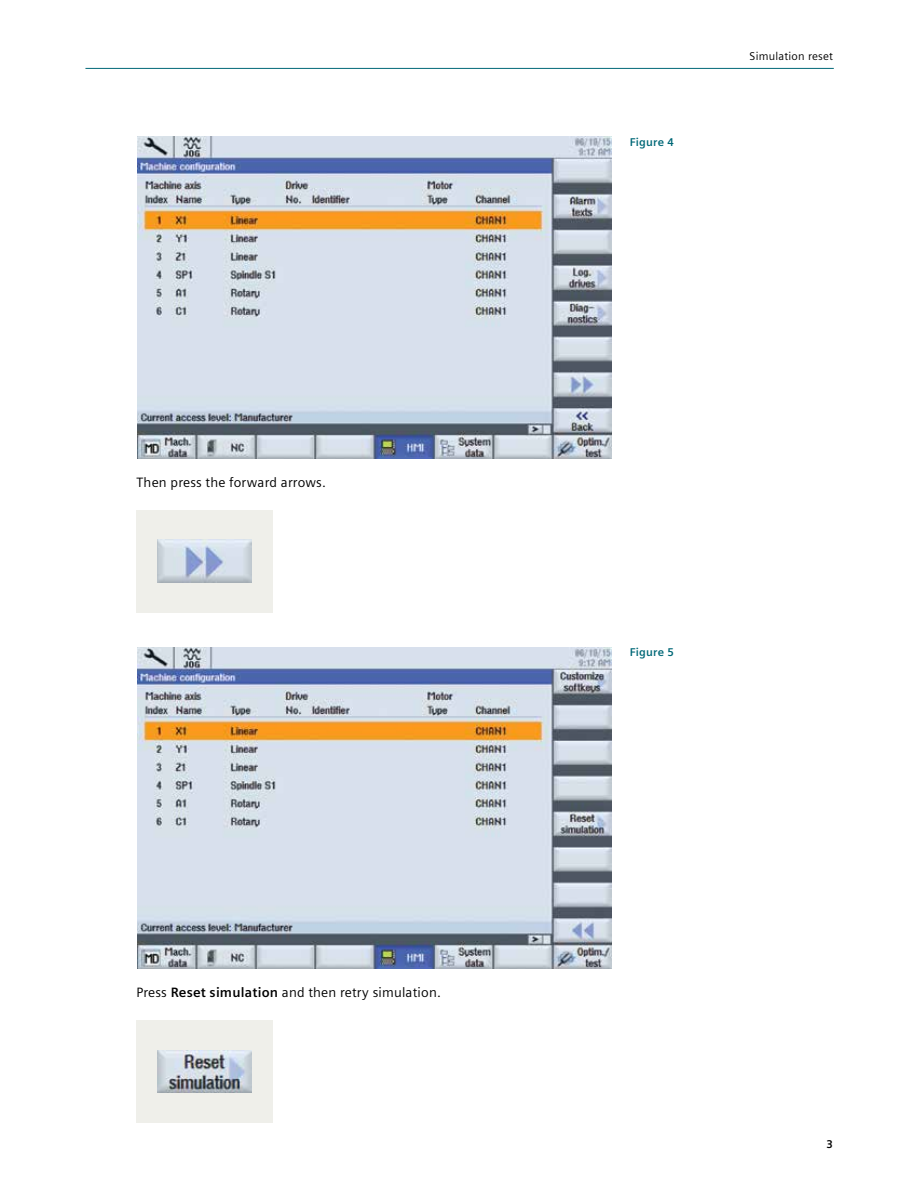
<style>
.page{position:relative;width:918px;height:1188px;background:#fff}
.page>*{position:absolute;margin:0;border:0;box-sizing:border-box;transform-origin:0 0}
.t1{font:13.5px "Siemens Sans";letter-spacing:.015em;color:#000}
.t2{font:11.25px "Siemens Sans";letter-spacing:.02em;color:#000}
.t3{font:700 11.25px "Siemens Sans";letter-spacing:.02em;color:#006877}
.t4{font:700 11.25px "Siemens Sans";color:#000}
.s1{font-weight:700}
</style>
<div class="page">
<img style="left:137px;top:137px;width:475px;height:321px">
<img style="left:137px;top:647px;width:475px;height:322px">
<hr style="left:85px;top:68px;width:749px;height:1px;background:#006877">
<div style="left:136px;top:510px;width:137px;height:102px;background:#efefea"></div>
<div style="left:136px;top:1020px;width:137px;height:103px;background:#efefea"></div>
<img style="left:158px;top:540px;width:93px;height:43px">
<img style="left:158px;top:1050px;width:93px;height:43px">
<p class="t1" style="left:136px;top:474px;width:191px">Then press the forward arrows.</p>
<p class="t1" style="left:136px;top:985px;width:306px">Press <span class="s1">Reset simulation</span> and then retry simulation.</p>
<p class="t3" style="left:630px;top:135px;width:46px">Figure 4</p>
<p class="t2" style="left:750px;top:49px;width:85px">Simulation reset</p>
<p class="t3" style="left:630px;top:646px;width:46px">Figure 5</p>
<p class="t4" style="left:826px;top:1138px;width:8px">3</p>
</div>
